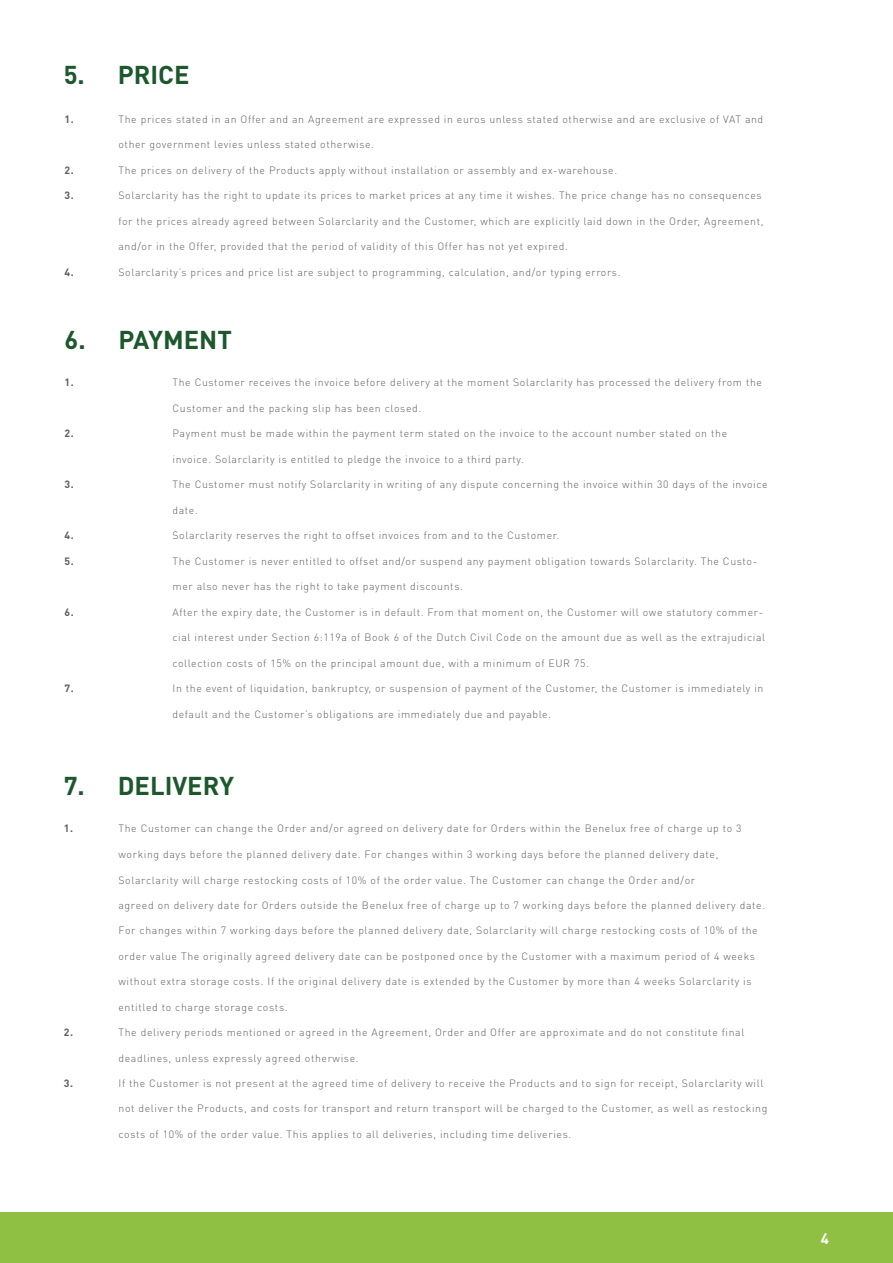
<style>
.page{position:relative;width:893px;height:1263px;background:#fff}
.page>*{position:absolute;margin:0;border:0;box-sizing:border-box;transform-origin:0 0}
.t1{font:700 25.5px "DIN Pro";color:#1d582d}
.t2{font:700 15px "DIN Pro";color:#fff}
.t3{font:300 10.5px "DIN Pro";letter-spacing:.06em;color:#5f5e5e}
.t4{font:700 10.5px "DIN Pro";color:#5f5e5e}
</style>
<div class="page">
<div style="left:0;top:1213px;width:893px;height:50px;background:#8fc043"></div>
<h1 class="t1" style="left:64px;top:58px;width:127px">5. PRICE</h1>
<p class="t4" style="left:64px;top:112px;width:11px">1.</p>
<p class="t3" style="left:118px;top:112px;width:646px">The prices stated in an Offer and an Agreement are expressed in euros unless stated otherwise and are exclusive of VAT and</p>
<p class="t3" style="left:118px;top:137px;width:257px">other government levies unless stated otherwise.</p>
<p class="t4" style="left:64px;top:163px;width:11px">2.</p>
<p class="t3" style="left:118px;top:163px;width:500px">The prices on delivery of the Products apply without installation or assembly and ex-warehouse.</p>
<p class="t4" style="left:64px;top:188px;width:11px">3.</p>
<p class="t3" style="left:118px;top:188px;width:645px">Solarclarity has the right to update its prices to market prices at any time it wishes. The price change has no consequences</p>
<p class="t3" style="left:118px;top:214px;width:646px">for the prices already agreed between Solarclarity and the Customer, which are explicitly laid down in the Order, Agreement,</p>
<p class="t3" style="left:118px;top:239px;width:451px">and/or in the Offer, provided that the period of validity of this Offer has not yet expired.</p>
<p class="t4" style="left:64px;top:265px;width:11px">4.</p>
<p class="t3" style="left:118px;top:265px;width:504px">Solarclarity’s prices and price list are subject to programming, calculation, and/or typing errors.</p>
<h1 class="t1" style="left:64px;top:322px;width:169px">6. PAYMENT</h1>
<p class="t4" style="left:64px;top:375px;width:11px">1.</p>
<p class="t3" style="left:172px;top:375px;width:591px">The Customer receives the invoice before delivery at the moment Solarclarity has processed the delivery from the</p>
<p class="t3" style="left:172px;top:401px;width:250px">Customer and the packing slip has been closed.</p>
<p class="t4" style="left:64px;top:426px;width:11px">2.</p>
<p class="t3" style="left:172px;top:426px;width:556px">Payment must be made within the payment term stated on the invoice to the account number stated on the</p>
<p class="t3" style="left:172px;top:452px;width:353px">invoice. Solarclarity is entitled to pledge the invoice to a third party.</p>
<p class="t4" style="left:64px;top:477px;width:11px">3.</p>
<p class="t3" style="left:172px;top:477px;width:597px">The Customer must notify Solarclarity in writing of any dispute concerning the invoice within 30 days of the invoice</p>
<p class="t3" style="left:172px;top:503px;width:27px">date.</p>
<p class="t4" style="left:64px;top:528px;width:11px">4.</p>
<p class="t3" style="left:172px;top:528px;width:388px">Solarclarity reserves the right to offset invoices from and to the Customer.</p>
<p class="t4" style="left:64px;top:554px;width:11px">5.</p>
<p class="t3" style="left:172px;top:554px;width:586px">The Customer is never entitled to offset and/or suspend any payment obligation towards Solarclarity. The Custo-</p>
<p class="t3" style="left:172px;top:579px;width:292px">mer also never has the right to take payment discounts.</p>
<p class="t4" style="left:64px;top:605px;width:11px">6.</p>
<p class="t3" style="left:172px;top:605px;width:592px">After the expiry date, the Customer is in default. From that moment on, the Customer will owe statutory commer-</p>
<p class="t3" style="left:172px;top:630px;width:594px">cial interest under Section 6:119a of Book 6 of the Dutch Civil Code on the amount due as well as the extrajudicial</p>
<p class="t3" style="left:172px;top:656px;width:418px">collection costs of 15% on the principal amount due, with a minimum of EUR 75.</p>
<p class="t4" style="left:64px;top:681px;width:11px">7.</p>
<p class="t3" style="left:172px;top:681px;width:592px">In the event of liquidation, bankruptcy, or suspension of payment of the Customer, the Customer is immediately in</p>
<p class="t3" style="left:172px;top:707px;width:380px">default and the Customer’s obligations are immediately due and payable.</p>
<h1 class="t1" style="left:64px;top:768px;width:172px">7. DELIVERY</h1>
<p class="t4" style="left:64px;top:821px;width:11px">1.</p>
<p class="t3" style="left:118px;top:821px;width:625px">The Customer can change the Order and/or agreed on delivery date for Orders within the Benelux free of charge up to 3</p>
<p class="t3" style="left:118px;top:847px;width:601px">working days before the planned delivery date. For changes within 3 working days before the planned delivery date,</p>
<p class="t3" style="left:118px;top:873px;width:578px">Solarclarity will charge restocking costs of 10% of the order value. The Customer can change the Order and/or</p>
<p class="t3" style="left:118px;top:898px;width:648px">agreed on delivery date for Orders outside the Benelux free of charge up to 7 working days before the planned delivery date.</p>
<p class="t3" style="left:118px;top:923px;width:641px">For changes within 7 working days before the planned delivery date, Solarclarity will charge restocking costs of 10% of the</p>
<p class="t3" style="left:118px;top:949px;width:638px">order value The originally agreed delivery date can be postponed once by the Customer with a maximum period of 4 weeks</p>
<p class="t3" style="left:118px;top:974px;width:634px">without extra storage costs. If the original delivery date is extended by the Customer by more than 4 weeks Solarclarity is</p>
<p class="t3" style="left:118px;top:1000px;width:171px">entitled to charge storage costs.</p>
<p class="t4" style="left:64px;top:1025px;width:11px">2.</p>
<p class="t3" style="left:118px;top:1025px;width:627px">The delivery periods mentioned or agreed in the Agreement, Order and Offer are approximate and do not constitute final</p>
<p class="t3" style="left:118px;top:1050px;width:242px">deadlines, unless expressly agreed otherwise.</p>
<p class="t4" style="left:64px;top:1075px;width:11px">3.</p>
<p class="t3" style="left:118px;top:1075px;width:646px">If the Customer is not present at the agreed time of delivery to receive the Products and to sign for receipt, Solarclarity will</p>
<p class="t3" style="left:118px;top:1101px;width:650px">not deliver the Products, and costs for transport and return transport will be charged to the Customer, as well as restocking</p>
<p class="t3" style="left:118px;top:1126px;width:454px">costs of 10% of the order value. This applies to all deliveries, including time deliveries.</p>
<h2 class="t2" style="left:821px;top:1228px;width:10px">4</h2>
</div>
